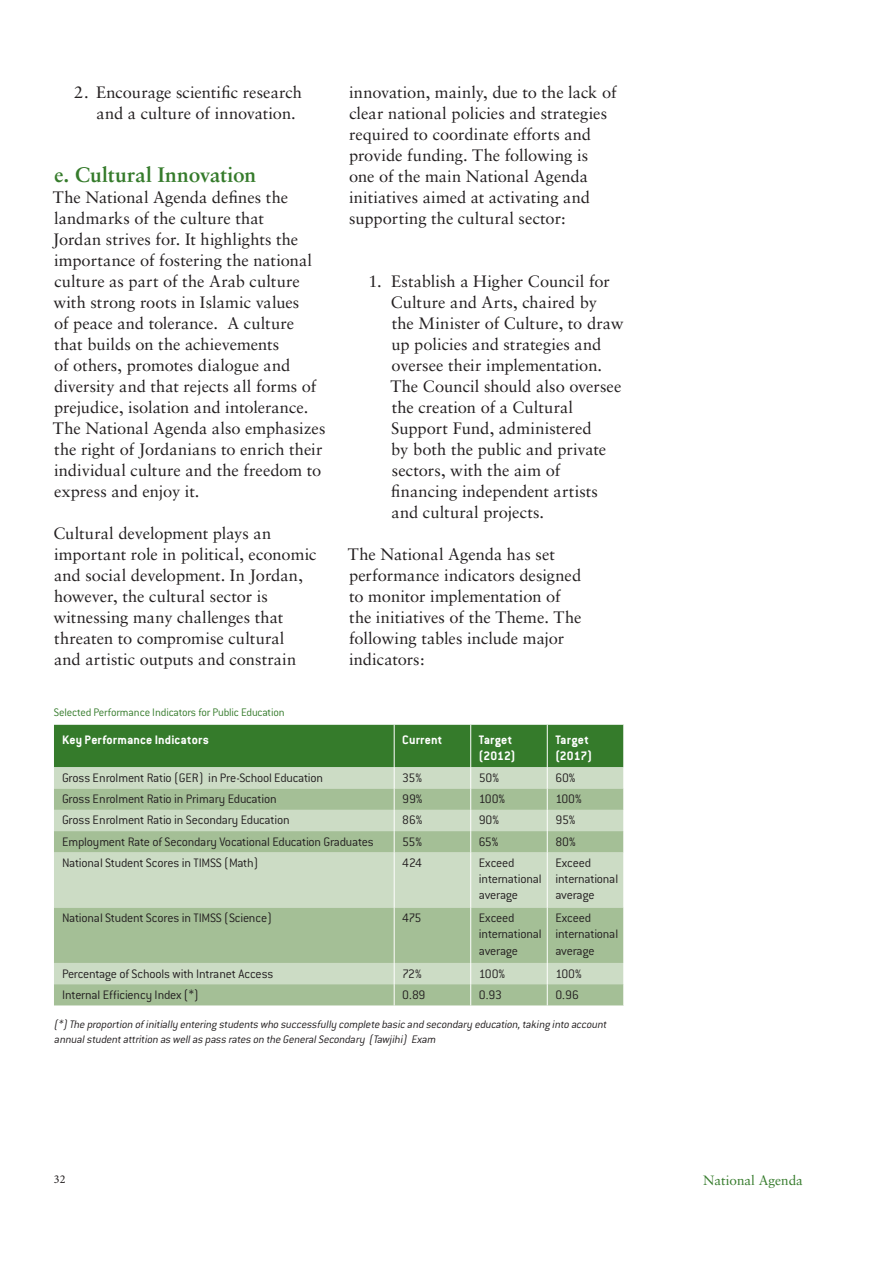
<style>
.page{position:relative;width:893px;height:1263px;background:#fff}
.page>*{position:absolute;margin:0;border:0;box-sizing:border-box;transform-origin:0 0}
.t1{font:700 21px "Sabon";letter-spacing:-.005em;color:#357b2b}
.t2{font:16.5px/21px "Sabon";color:#231f20}
.t3{font:300 13.5px/16.2px "Conduit ITC";letter-spacing:-.015em;color:#231f20}
.t4{font:700 13.5px/16.2px "Conduit ITC";letter-spacing:.01em;color:#fff}
.t5{font:13.5px "Sabon";color:#357b2b}
.t6{font:italic 300 12px/14.4px "Conduit ITC";color:#231f20}
.t7{font:300 12px "Conduit ITC";letter-spacing:-.015em;color:#357b2b}
.t8{font:12px "Minion Pro";color:#231f20}
</style>
<div class="page">
<svg style="left:54px;top:852px;width:569px;height:153px;background:#b8cdad"></svg>
<svg style="left:54px;top:725px;width:570px;height:127px;background:#8db282"></svg>
<hr style="left:394px;top:852px;width:1px;height:56px;background:#fff">
<hr style="left:470px;top:852px;width:1px;height:56px;background:#fff">
<hr style="left:547px;top:852px;width:1px;height:56px;background:#fff">
<hr style="left:394px;top:908px;width:1px;height:55px;background:#fff">
<hr style="left:470px;top:908px;width:1px;height:55px;background:#fff">
<hr style="left:547px;top:908px;width:1px;height:55px;background:#fff">
<svg style="left:394px;top:963px;width:1px;height:42px"></svg>
<svg style="left:470px;top:963px;width:1px;height:42px"></svg>
<svg style="left:547px;top:963px;width:1px;height:42px"></svg>
<svg style="left:623px;top:963px;width:1px;height:42px"></svg>
<p class="t2" style="left:97px;top:81px;width:207px;text-indent:-22px">2. Encourage scientific research and a culture of innovation.</p>
<p class="t1" style="left:54px;top:161px;width:204px">e. Cultural Innovation</p>
<p class="t2" style="left:53px;top:186px;width:274px">The National Agenda defines the landmarks of the culture that<br>Jordan strives for. It highlights the importance of fostering the national culture as part of the Arab culture with strong roots in Islamic values<br>of peace and tolerance. A culture that builds on the achievements<br>of others, promotes dialogue and diversity and that rejects all forms of prejudice, isolation and intolerance.<br>The National Agenda also emphasizes the right of Jordanians to enrich their individual culture and the freedom to express and enjoy it.</p>
<p class="t2" style="left:53px;top:522px;width:265px">Cultural development plays an important role in political, economic and social development. In Jordan, however, the cultural sector is witnessing many challenges that threaten to compromise cultural<br>and artistic outputs and constrain</p>
<p class="t2" style="left:349px;top:81px;width:269px">innovation, mainly, due to the lack of clear national policies and strategies required to coordinate efforts and provide funding. The following is one of the main National Agenda initiatives aimed at activating and supporting the cultural sector:</p>
<p class="t2" style="left:390px;top:270px;width:235px;text-indent:-22px">1. Establish a Higher Council for<br>Culture and Arts, chaired by<br>the Minister of Culture, to draw up policies and strategies and oversee their implementation.<br>The Council should also oversee the creation of a Cultural<br>Support Fund, administered<br>by both the public and private sectors, with the aim of financing independent artists and cultural projects.</p>
<p class="t2" style="left:348px;top:543px;width:235px">The National Agenda has set performance indicators designed to monitor implementation of the initiatives of the Theme. The following tables include major indicators:</p>
<p class="t7" style="left:54px;top:705px;width:232px">Selected Performance Indicators for Public Education</p>
<p class="t4" style="left:62px;top:731px;width:148px">Key Performance Indicators</p>
<p class="t4" style="left:402px;top:731px;width:42px">Current</p>
<p class="t4" style="left:479px;top:731px;width:38px">Target (2012)</p>
<p class="t4" style="left:555px;top:731px;width:38px">Target (2017)</p>
<p class="t3" style="left:62px;top:769px;width:262px">Gross Enrolment Ratio (GER) in Pre-School Education</p>
<p class="t3" style="left:402px;top:769px;width:21px">35%</p>
<p class="t3" style="left:479px;top:769px;width:22px">50%</p>
<p class="t3" style="left:555px;top:769px;width:22px">60%</p>
<p class="t3" style="left:62px;top:791px;width:216px">Gross Enrolment Ratio in Primary Education</p>
<p class="t3" style="left:402px;top:791px;width:22px">99%</p>
<p class="t3" style="left:479px;top:791px;width:28px">100%</p>
<p class="t3" style="left:555px;top:791px;width:28px">100%</p>
<p class="t3" style="left:62px;top:812px;width:229px">Gross Enrolment Ratio in Secondary Education</p>
<p class="t3" style="left:402px;top:812px;width:22px">86%</p>
<p class="t3" style="left:479px;top:812px;width:22px">90%</p>
<p class="t3" style="left:555px;top:812px;width:22px">95%</p>
<p class="t3" style="left:62px;top:833px;width:313px">Employment Rate of Secondary Vocational Education Graduates</p>
<p class="t3" style="left:402px;top:833px;width:21px">55%</p>
<p class="t3" style="left:479px;top:833px;width:21px">65%</p>
<p class="t3" style="left:555px;top:833px;width:22px">80%</p>
<p class="t3" style="left:62px;top:855px;width:198px">National Student Scores in TIMSS (Math)</p>
<p class="t3" style="left:402px;top:855px;width:21px">424</p>
<p class="t3" style="left:479px;top:855px;width:64px">Exceed international average</p>
<p class="t3" style="left:555px;top:855px;width:64px">Exceed international average</p>
<p class="t3" style="left:62px;top:910px;width:211px">National Student Scores in TIMSS (Science)</p>
<p class="t3" style="left:402px;top:910px;width:21px">475</p>
<p class="t3" style="left:479px;top:910px;width:64px">Exceed international average</p>
<p class="t3" style="left:555px;top:910px;width:64px">Exceed international average</p>
<p class="t3" style="left:62px;top:965px;width:213px">Percentage of Schools with Intranet Access</p>
<p class="t3" style="left:402px;top:965px;width:21px">72%</p>
<p class="t3" style="left:479px;top:965px;width:28px">100%</p>
<p class="t3" style="left:555px;top:965px;width:28px">100%</p>
<p class="t3" style="left:62px;top:986px;width:138px">Internal Efficiency Index (*)</p>
<p class="t3" style="left:402px;top:986px;width:25px">0.89</p>
<p class="t3" style="left:479px;top:986px;width:25px">0.93</p>
<p class="t3" style="left:555px;top:986px;width:25px">0.96</p>
<p class="t6" style="left:54px;top:1017px;width:556px">(*)The proportion ofinitially entering students who successfully complete basic and secondary education,taking into account annualstudentattrition as wellas pass rates on the GeneralSecondary (Tawjihi) Exam</p>
<p class="t8" style="left:54px;top:1172px;width:13px">32</p>
<p class="t5" style="left:703px;top:1172px;width:101px">National Agenda</p>
</div>
